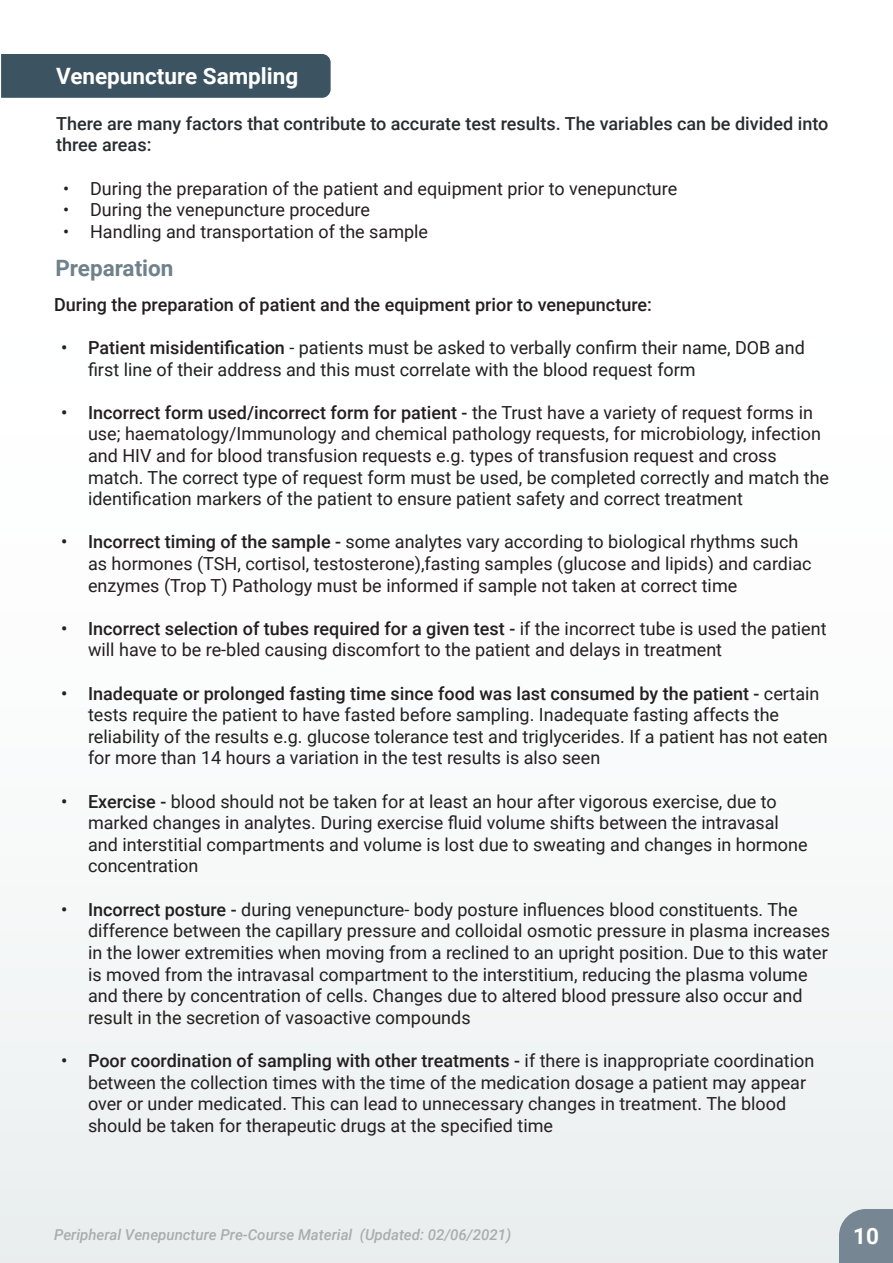
<style>
.page{position:relative;width:893px;height:1263px;background:#fff}
.page>*{position:absolute;margin:0;border:0;box-sizing:border-box;transform-origin:0 0}
.t1{font:700 22.5px "Roboto";color:#fff}
.t2{font:700 22.5px "Roboto";color:#6e818c}
.t3{font:18px/21.6px "Roboto";color:#231f20}
.Para{font:500 18px/21.6px "Roboto";color:#292c2f}
.Para-2{font:500 18px "Roboto";color:#231f20}
.t4{font:italic 500 15px "Roboto";color:#aaadad}
.s1{font-weight:500}
</style>
<div class="page">
<div style="left:839px;top:1209px;width:54px;height:54px;background:#768692"></div>
<div style="left:1px;top:54px;width:330px;height:44px;background:#3c5461"></div>
<p class="t1" style="left:56px;top:60px;width:244px">Venepuncture Sampling</p>
<p class="Para" style="left:56px;top:112px;width:774px">There are many factors that contribute to accurate test results. The variables can be divided into three areas:</p>
<p class="t3" style="left:63px;top:177px;width:616px">• During the preparation of the patient and equipment prior to venepuncture</p>
<p class="t3" style="left:63px;top:198px;width:308px">• During the venepuncture procedure</p>
<p class="t3" style="left:63px;top:220px;width:367px">• Handling and transportation of the sample</p>
<p class="t2" style="left:55px;top:252px;width:120px">Preparation</p>
<p class="Para-2" style="left:54px;top:292px;width:599px">During the preparation of patient and the equipment prior to venepuncture:</p>
<p class="t3" style="left:88px;top:336px;width:718px;text-indent:-27px"><span class="s1">• Patient misidentification</span> - patients must be asked to verbally confirm their name, DOB and first line of their address and this must correlate with the blood request form</p>
<p class="t3" style="left:88px;top:401px;width:743px;text-indent:-27px"><span class="s1">• Incorrect form used/incorrect form for patient -</span> the Trust have a variety of request forms in use; haematology/Immunology and chemical pathology requests, for microbiology, infection and HIV and for blood transfusion requests e.g. types of transfusion request and cross match. The correct type of request form must be used, be completed correctly and match the identification markers of the patient to ensure patient safety and correct treatment</p>
<p class="t3" style="left:88px;top:531px;width:725px;text-indent:-27px"><span class="s1">• Incorrect timing of the sample -</span> some analytes vary according to biological rhythms such as hormones (TSH, cortisol, testosterone),fasting samples (glucose and lipids) and cardiac enzymes (Trop T) Pathology must be informed if sample not taken at correct time</p>
<p class="t3" style="left:88px;top:617px;width:740px;text-indent:-27px"><span class="s1">• Incorrect selection of tubes required for a given test -</span> if the incorrect tube is used the patient will have to be re-bled causing discomfort to the patient and delays in treatment</p>
<p class="t3" style="left:88px;top:682px;width:741px;text-indent:-27px"><span class="s1">• Inadequate or prolonged fasting time since food was last consumed by the patient -</span> certain tests require the patient to have fasted before sampling. Inadequate fasting affects the reliability of the results e.g. glucose tolerance test and triglycerides. If a patient has not eaten for more than 14 hours a variation in the test results is also seen</p>
<p class="t3" style="left:88px;top:790px;width:721px;text-indent:-27px"><span class="s1">• Exercise -</span> blood should not be taken for at least an hour after vigorous exercise, due to marked changes in analytes. During exercise fluid volume shifts between the intravasal and interstitial compartments and volume is lost due to sweating and changes in hormone concentration</p>
<p class="t3" style="left:88px;top:898px;width:744px;text-indent:-27px"><span class="s1">• Incorrect posture -</span> during venepuncture- body posture influences blood constituents. The difference between the capillary pressure and colloidal osmotic pressure in plasma increases in the lower extremities when moving from a reclined to an upright position. Due to this water is moved from the intravasal compartment to the interstitium, reducing the plasma volume and there by concentration of cells. Changes due to altered blood pressure also occur and result in the secretion of vasoactive compounds</p>
<p class="t3" style="left:88px;top:1049px;width:728px;text-indent:-27px"><span class="s1">• Poor coordination of sampling with other treatments -</span> if there is inappropriate coordination between the collection times with the time of the medication dosage a patient may appear over or under medicated. This can lead to unnecessary changes in treatment. The blood should be taken for therapeutic drugs at the specified time</p>
<p class="t4" style="left:54px;top:1224px;width:459px">Peripheral Venepuncture Pre-Course Material (Updated: 02/06/2021)</p>
<p class="t1" style="left:853px;top:1220px;width:27px">10</p>
</div>
